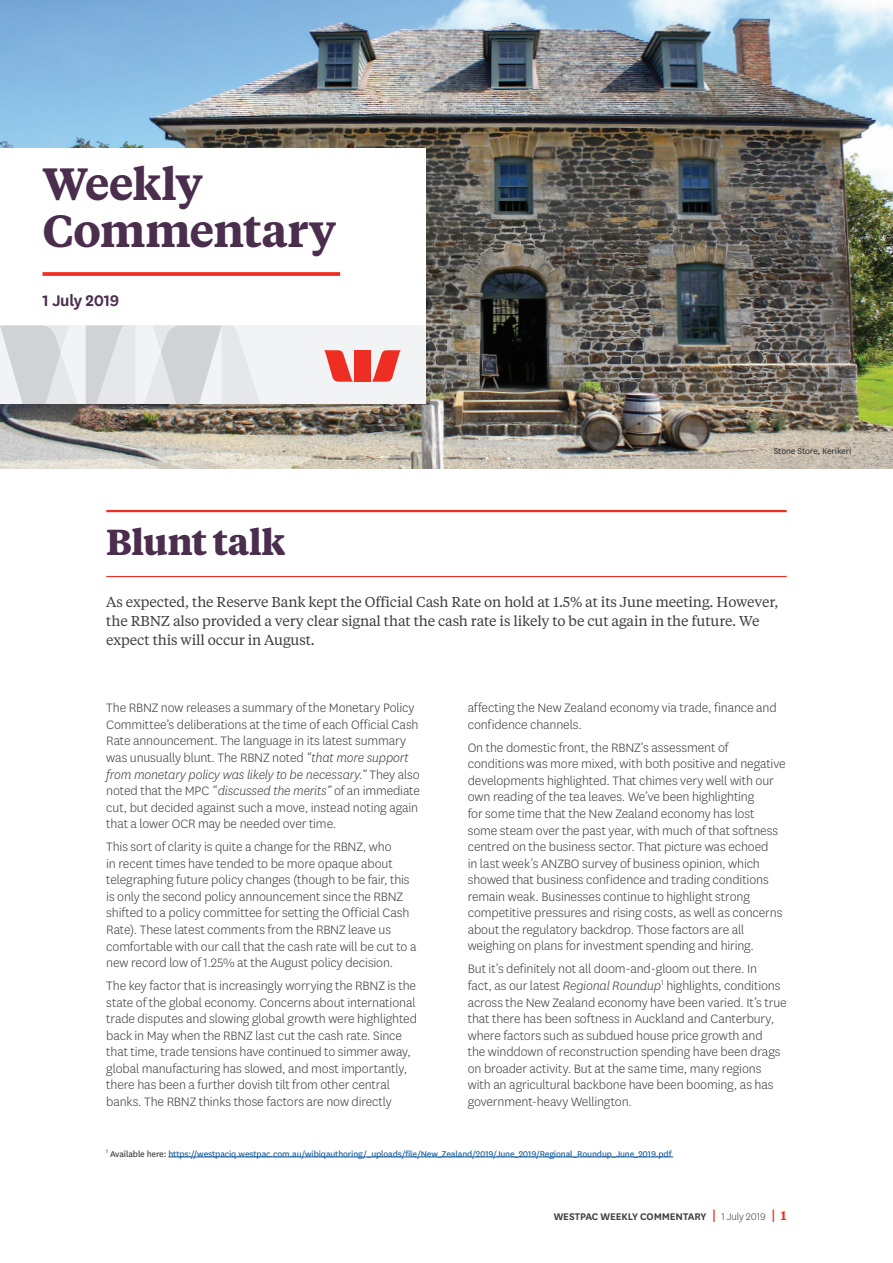
<style>
.page{position:relative;width:893px;height:1263px;background:#fff}
.page>*{position:absolute;margin:0;border:0;box-sizing:border-box;transform-origin:0 0}
.t1{font:600 45px/46.5px "Tiempos Text";letter-spacing:-.025em;color:#4b2d4e}
.t2{font:700 36px "Tiempos Text";letter-spacing:-.015em;color:#4b2d4e}
.t3{font:600 18px "National LF";letter-spacing:-.02em;color:#4b2d4e}
.t4{font:300 14.25px/16.5px "National LF";letter-spacing:-.01em;color:#3e3e3f}
.t5{font:14.25px/18.8px "Tiempos Text";letter-spacing:-.01em;color:#3e3e3f}
.t6{font:600 11.25px "National LF";letter-spacing:-.005em;color:#3e3e3f}
.t7{font:9.75px "National LF";letter-spacing:-.015em;color:#175d9e}
.t8{font:9.75px "National LF";letter-spacing:-.015em;color:#3e3e3f}
.s1{font-style:italic}
.s2{color:#3e3e3f}
.s3{font-family:"Tiempos Text";font-size:13.5px;color:#ee2e22}
.s4{font-weight:300}
.s5{font-family:"Tiempos Text";font-size:12.75px;color:#ee2e22}
</style>
<div class="page">
<img style="left:0;top:0;width:893px;height:468px">
<div style="left:0;top:149px;width:425px;height:255px;background:#fff"></div>
<div style="left:0;top:325px;width:425px;height:79px;background:#f2f3f4"></div>
<svg style="left:0;top:325px;width:260px;height:79px"></svg>
<svg style="left:324px;top:350px;width:29px;height:32px"></svg>
<svg style="left:371px;top:350px;width:30px;height:32px"></svg>
<div style="left:354px;top:350px;width:17px;height:32px;background:#ee2e22"></div>
<svg style="left:43px;top:272px;width:297px;height:4px"></svg>
<hr style="left:106px;top:510px;width:681px;height:2px;background:#ee2e22">
<hr style="left:106px;top:576px;width:681px;height:1px;background:#ee2e22">
<hr style="left:168px;top:1157px;width:505px;height:1px;background:#175d9e">
<h1 class="t1" style="left:43px;top:159px;width:295px">Weekly<br>Commentary</h1>
<p class="t3" style="left:43px;top:288px;width:78px">1 July 2019</p>
<h2 class="t2" style="left:106px;top:516px;width:181px">Blunt talk</h2>
<p class="t8" style="left:774px;top:444px;width:79px">Stone Store, Kerikeri</p>
<p class="t5" style="left:106px;top:592px;width:674px">As expected, the Reserve Bank kept the Official Cash Rate on hold at 1.5% at its June meeting. However, the RBNZ also provided a very clear signal that the cash rate is likely to be cut again in the future. We expect this will occur in August.</p>
<p class="t4" style="left:106px;top:699px;width:315px">The RBNZ now releases a summary of the Monetary Policy Committee’s deliberations at the time of each Official Cash Rate announcement. The language in its latest summary was unusually blunt. The RBNZ noted <span class="s1">“that more support from monetary policy was likely to be necessary.”</span> They also noted that the MPC <span class="s1">“discussed the merits”</span> of an immediate cut, but decided against such a move, instead noting again that a lower OCR may be needed over time.</p>
<p class="t4" style="left:106px;top:838px;width:312px">This sort of clarity is quite a change for the RBNZ, who<br>in recent times have tended to be more opaque about telegraphing future policy changes (though to be fair, this is only the second policy announcement since the RBNZ shifted to a policy committee for setting the Official Cash Rate). These latest comments from the RBNZ leave us comfortable with our call that the cash rate will be cut to a new record low of 1.25% at the August policy decision.</p>
<p class="t4" style="left:106px;top:977px;width:312px">The key factor that is increasingly worrying the RBNZ is the state of the global economy. Concerns about international trade disputes and slowing global growth were highlighted back in May when the RBNZ last cut the cash rate. Since that time, trade tensions have continued to simmer away, global manufacturing has slowed, and most importantly, there has been a further dovish tilt from other central banks. The RBNZ thinks those factors are now directly</p>
<p class="t4" style="left:468px;top:699px;width:311px">affecting the New Zealand economy via trade, finance and confidence channels.</p>
<p class="t4" style="left:468px;top:739px;width:319px">On the domestic front, the RBNZ’s assessment of conditions was more mixed, with both positive and negative developments highlighted. That chimes very well with our own reading of the tea leaves. We’ve been highlighting<br>for some time that the New Zealand economy has lost some steam over the past year, with much of that softness centred on the business sector. That picture was echoed<br>in last week’s ANZBO survey of business opinion, which showed that business confidence and trading conditions remain weak. Businesses continue to highlight strong competitive pressures and rising costs, as well as concerns about the regulatory backdrop. Those factors are all weighing on plans for investment spending and hiring.</p>
<p class="t4" style="left:468px;top:960px;width:320px">But it’s definitely not all doom-and-gloom out there. In<br>fact, as our latest <span class="s1">Regional Roundup</span><sup>1</sup> highlights, conditions across the New Zealand economy have been varied. It’s true that there has been softness in Auckland and Canterbury, where factors such as subdued house price growth and<br>the winddown of reconstruction spending have been drags on broader activity. But at the same time, many regions with an agricultural backbone have been booming, as has government-heavy Wellington.</p>
<p class="t7" style="left:106px;top:1147px;width:567px"><sup>1</sup> <span class="s2">Available here:</span> https://westpaciq.westpac.com.au/wibiqauthoring/_uploads/file/New_Zealand/2019/June_2019/Regional_Roundup_June_2019.pdf</p>
<p class="t6" style="left:554px;top:1209px;width:234px">WESTPAC WEEKLY COMMENTARY <span class="s3">|</span> <span class="s4">1 July 2019</span> <span class="s3">|</span> <span class="s5">1</span></p>
</div>
